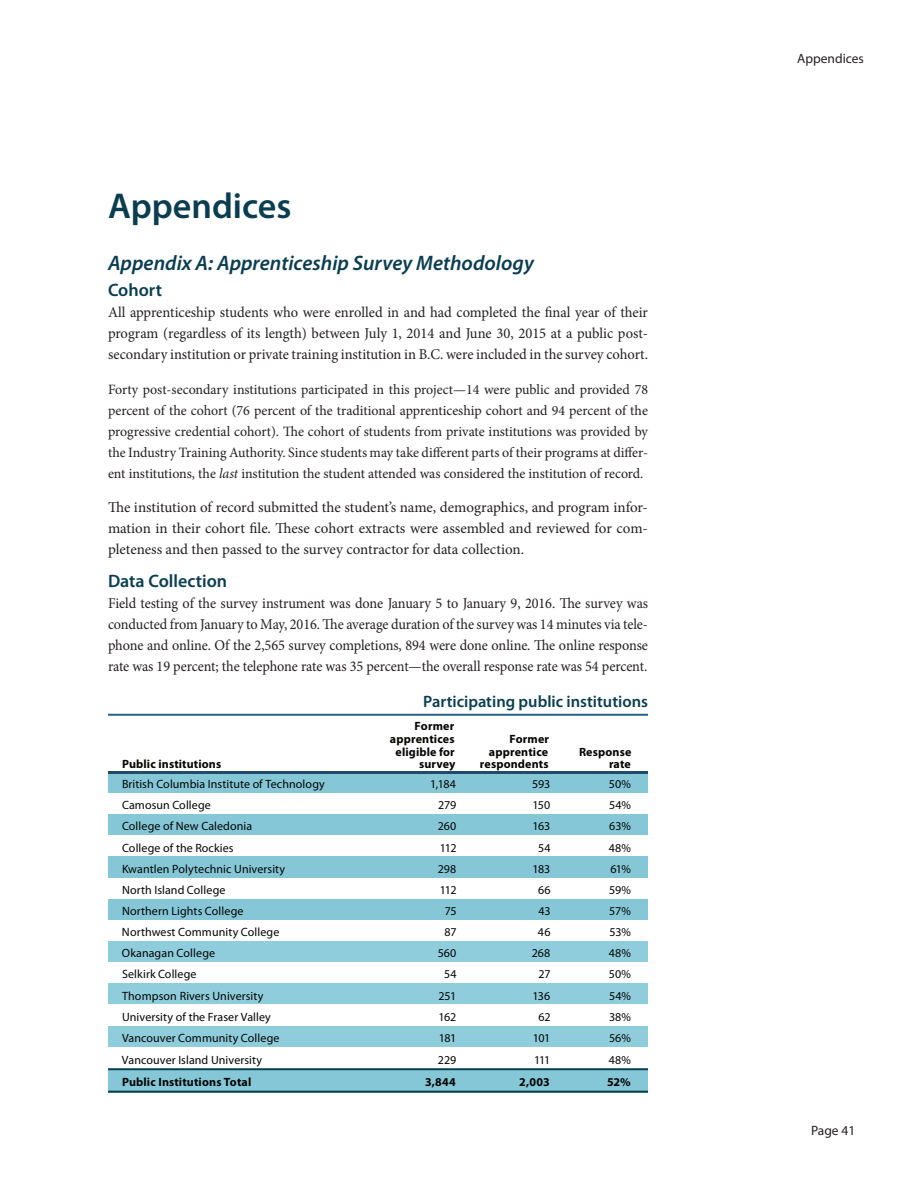
<style>
.page{position:relative;width:918px;height:1188px;background:#fff}
.page>*{position:absolute;margin:0;border:0;box-sizing:border-box;transform-origin:0 0}
.Heading_1{font:600 36px "Myriad Pro";color:#0b3d51}
.Heading_2{font:italic 600 21px "Myriad Pro";color:#0b3d51}
.Heading_3{font:600 18px "Myriad Pro";color:#0b3d51}
.Chart_title{font:600 16.5px "Myriad Pro";color:#0b3d51}
.Body_text{font:15px/21px "Minion Pro";letter-spacing:-.005em;color:#231f20;text-align:justify}
.Body_text-2{font:15px/21px "Minion Pro";letter-spacing:-.005em;color:#231f20;text-align:justify;scale:.95 1}
.Body_text-3{font:14.25px/21px "Minion Pro";color:#231f20;text-align:justify}
.HeaderRight{font:13.5px "Myriad Pro";color:#231f20}
.t1{font:12px "Myriad Pro";letter-spacing:.005em;color:#050504}
.t2{font:700 12px/13px "Myriad Pro";letter-spacing:.01em;color:#050504;text-align:right}
.s1{font-style:italic}
</style>
<div class="page">
<div style="left:108px;top:772px;width:540px;height:22px;background:#85c7d7"></div>
<div style="left:108px;top:793px;width:540px;height:23px;background:#fff"></div>
<div style="left:108px;top:815px;width:540px;height:22px;background:#85c7d7"></div>
<div style="left:108px;top:836px;width:540px;height:22px;background:#fff"></div>
<div style="left:108px;top:857px;width:540px;height:22px;background:#85c7d7"></div>
<div style="left:108px;top:878px;width:540px;height:22px;background:#fff"></div>
<div style="left:108px;top:899px;width:540px;height:22px;background:#85c7d7"></div>
<div style="left:108px;top:920px;width:540px;height:23px;background:#fff"></div>
<div style="left:108px;top:941px;width:540px;height:23px;background:#8fcddc"></div>
<div style="left:108px;top:963px;width:540px;height:22px;background:#fff"></div>
<div style="left:108px;top:984px;width:540px;height:22px;background:#8fcddc"></div>
<div style="left:108px;top:1005px;width:540px;height:22px;background:#fff"></div>
<div style="left:108px;top:1026px;width:540px;height:22px;background:#8fcddc"></div>
<div style="left:108px;top:1047px;width:540px;height:23px;background:#fff"></div>
<div style="left:108px;top:1069px;width:540px;height:24px;background:#85c7d7"></div>
<hr style="left:108px;top:714px;width:540px;height:1px;background:#2b6085">
<hr style="left:108px;top:771px;width:540px;height:2px;background:#1f4d69">
<hr style="left:108px;top:1069px;width:540px;height:1px;background:#0e3c51">
<hr style="left:108px;top:1091px;width:540px;height:1px;background:#0e3c51">
<p class="Heading_1" style="left:108px;top:183px;width:185px">Appendices</p>
<p class="Heading_2" style="left:108px;top:250px;width:427px">Appendix A: Apprenticeship Survey Methodology</p>
<p class="Heading_3" style="left:108px;top:279px;width:56px">Cohort</p>
<p class="Body_text" style="left:108px;top:302px;width:542px">All apprenticeship students who were enrolled in and had completed the final year of their program (regardless of its length) between July 1, 2014 and June 30, 2015 at a public post&shy;secondary institution or private training institution in B.C. were included in the survey cohort.</p>
<p class="Body_text-3" style="left:108px;top:379px;width:542px">Forty post-secondary institutions participated in this project—14 were public and provided 78 percent of the cohort (76 percent of the traditional apprenticeship cohort and 94 percent of the progressive credential cohort). The cohort of students from private institutions was provided by the Industry Training Authority. Since students may take different parts of their programs at differ&shy;ent institutions, the <span class="s1">last</span> institution the student attended was considered the institution of record.</p>
<p class="Body_text" style="left:108px;top:497px;width:542px">The institution of record submitted the student’s name, demographics, and program infor&shy;mation in their cohort file. These cohort extracts were assembled and reviewed for com&shy;pleteness and then passed to the survey contractor for data collection.</p>
<p class="Heading_3" style="left:108px;top:570px;width:121px">Data Collection</p>
<p class="Body_text-2" style="left:108px;top:593px;width:570px">Field testing of the survey instrument was done January 5 to January 9, 2016. The survey was conducted from January to May, 2016. The average duration of the survey was 14 minutes via tele&shy;phone and online. Of the 2,565 survey completions, 894 were done online. The online response rate was 19 percent; the telephone rate was 35 percent—the overall response rate was 54 percent.</p>
<p class="Chart_title" style="left:423px;top:691px;width:226px">Participating public institutions</p>
<p class="t2" style="left:390px;top:719px;width:66px">Former apprentices eligible for</p>
<p class="t2" style="left:419px;top:757px;width:38px">survey</p>
<p class="t2" style="left:489px;top:732px;width:62px">Former apprentice</p>
<p class="t2" style="left:122px;top:757px;width:101px">Public institutions</p>
<p class="t2" style="left:480px;top:757px;width:70px">respondents</p>
<p class="t2" style="left:579px;top:746px;width:54px;line-height:11.9px">Response rate</p>
<p class="t1" style="left:122px;top:777px;width:204px">British Columbia Institute of Technology</p>
<p class="t1" style="left:430px;top:777px;width:27px">1,184</p>
<p class="t1" style="left:532px;top:777px;width:20px">593</p>
<p class="t1" style="left:609px;top:777px;width:24px">50%</p>
<p class="t1" style="left:122px;top:798px;width:90px">Camosun College</p>
<p class="t1" style="left:438px;top:798px;width:20px">279</p>
<p class="t1" style="left:533px;top:798px;width:19px">150</p>
<p class="t1" style="left:609px;top:798px;width:23px">54%</p>
<p class="t1" style="left:122px;top:819px;width:132px">College of New Caledonia</p>
<p class="t1" style="left:438px;top:819px;width:20px">260</p>
<p class="t1" style="left:532px;top:819px;width:19px">163</p>
<p class="t1" style="left:609px;top:819px;width:23px">63%</p>
<p class="t1" style="left:122px;top:840px;width:113px">College of the Rockies</p>
<p class="t1" style="left:440px;top:840px;width:18px">112</p>
<p class="t1" style="left:538px;top:840px;width:14px">54</p>
<p class="t1" style="left:609px;top:840px;width:24px">48%</p>
<p class="t1" style="left:122px;top:861px;width:165px">Kwantlen Polytechnic University</p>
<p class="t1" style="left:438px;top:861px;width:20px">298</p>
<p class="t1" style="left:532px;top:861px;width:19px">183</p>
<p class="t1" style="left:610px;top:861px;width:22px">61%</p>
<p class="t1" style="left:122px;top:882px;width:105px">North Island College</p>
<p class="t1" style="left:440px;top:882px;width:18px">112</p>
<p class="t1" style="left:538px;top:882px;width:14px">66</p>
<p class="t1" style="left:609px;top:882px;width:23px">59%</p>
<p class="t1" style="left:122px;top:904px;width:123px">Northern Lights College</p>
<p class="t1" style="left:445px;top:904px;width:14px">75</p>
<p class="t1" style="left:538px;top:904px;width:14px">43</p>
<p class="t1" style="left:609px;top:904px;width:23px">57%</p>
<p class="t1" style="left:122px;top:925px;width:159px">Northwest Community College</p>
<p class="t1" style="left:445px;top:925px;width:14px">87</p>
<p class="t1" style="left:538px;top:925px;width:14px">46</p>
<p class="t1" style="left:609px;top:925px;width:23px">53%</p>
<p class="t1" style="left:122px;top:946px;width:95px">Okanagan College</p>
<p class="t1" style="left:438px;top:946px;width:20px">560</p>
<p class="t1" style="left:532px;top:946px;width:20px">268</p>
<p class="t1" style="left:609px;top:946px;width:24px">48%</p>
<p class="t1" style="left:122px;top:967px;width:76px">Selkirk College</p>
<p class="t1" style="left:444px;top:967px;width:14px">54</p>
<p class="t1" style="left:538px;top:967px;width:14px">27</p>
<p class="t1" style="left:609px;top:967px;width:24px">50%</p>
<p class="t1" style="left:122px;top:988px;width:143px">Thompson Rivers University</p>
<p class="t1" style="left:438px;top:988px;width:20px">251</p>
<p class="t1" style="left:533px;top:988px;width:19px">136</p>
<p class="t1" style="left:609px;top:988px;width:23px">54%</p>
<p class="t1" style="left:122px;top:1009px;width:150px">University of the Fraser Valley</p>
<p class="t1" style="left:439px;top:1009px;width:19px">162</p>
<p class="t1" style="left:538px;top:1009px;width:14px">62</p>
<p class="t1" style="left:609px;top:1009px;width:23px">38%</p>
<p class="t1" style="left:122px;top:1030px;width:159px">Vancouver Community College</p>
<p class="t1" style="left:439px;top:1030px;width:19px">181</p>
<p class="t1" style="left:533px;top:1030px;width:19px">101</p>
<p class="t1" style="left:609px;top:1030px;width:23px">56%</p>
<p class="t1" style="left:122px;top:1053px;width:142px">Vancouver Island University</p>
<p class="t1" style="left:438px;top:1053px;width:20px">229</p>
<p class="t1" style="left:534px;top:1053px;width:18px">111</p>
<p class="t1" style="left:609px;top:1053px;width:24px">48%</p>
<p class="t2" style="left:122px;top:1075px;width:131px">Public Institutions Total</p>
<p class="t2" style="left:425px;top:1075px;width:32px">3,844</p>
<p class="t2" style="left:519px;top:1075px;width:32px">2,003</p>
<p class="t2" style="left:607px;top:1075px;width:25px">52%</p>
<p class="HeaderRight" style="left:797px;top:51px;width:68px">Appendices</p>
<p class="HeaderRight" style="left:811px;top:1123px;width:46px">Page 41</p>
</div>
